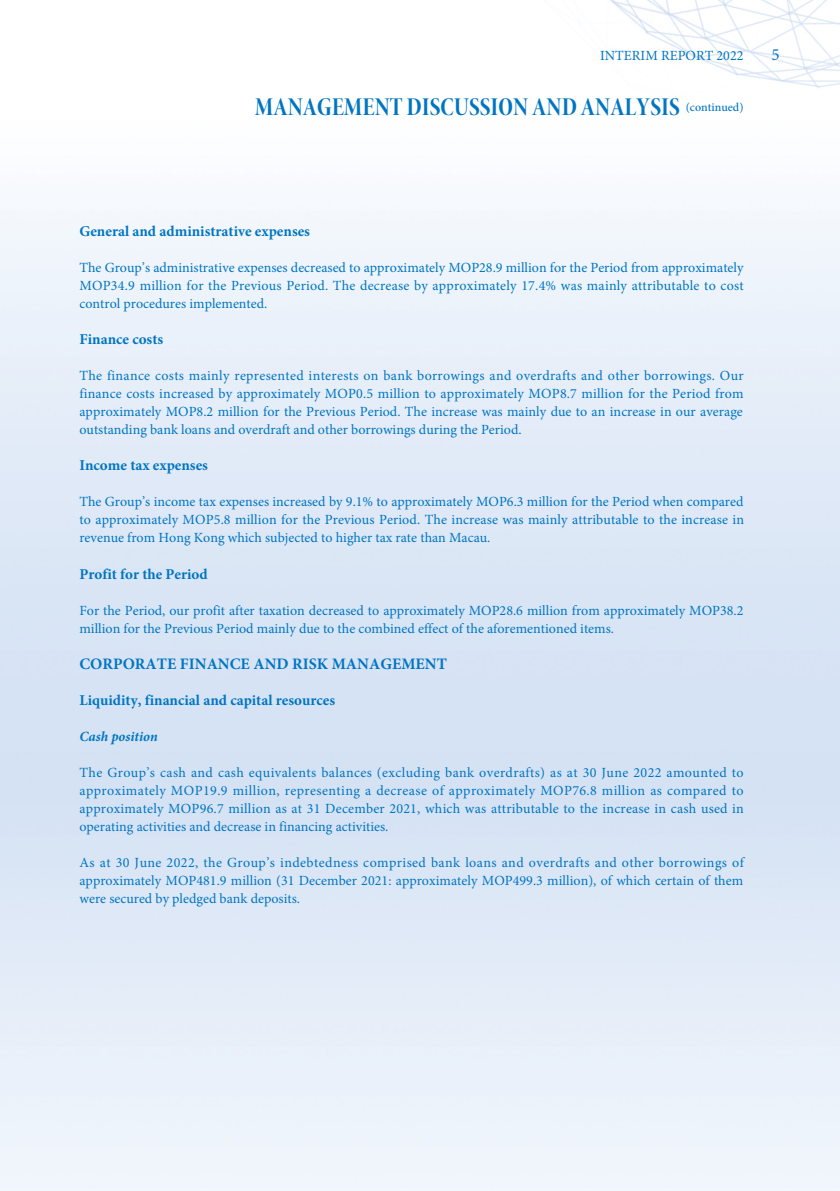
<style>
.page{position:relative;width:840px;height:1191px;background:#fff}
.page>*{position:absolute;margin:0;border:0;box-sizing:border-box;transform-origin:0 0}
.t1{font:26px "Minion Pro Bold Cn Disp";color:#0075c2}
.t2{font:17px "Minion Pro";color:#0075c2}
.t3{font:700 16px "Minion Pro";color:#0075c2}
.t4{font:700 15px "Minion Pro";color:#0075c2}
.t5{font:14px/18px "Minion Pro";color:#0075c2;text-align:justify}
.t6{font:italic 700 14px "Minion Pro";color:#0075c2}
</style>
<div class="page">
<p class="t5" style="left:599px;top:47px;width:145px">INTERIM REPORT 2022</p>
<p class="t2" style="left:771px;top:43px;width:10px">5</p>
<h1 class="t1" style="left:255px;top:90px;width:490px">MANAGEMENT DISCUSSION AND ANALYSIS <sup>(continued)</sup></h1>
<p class="t4" style="left:79px;top:221px;width:232px">General and administrative expenses</p>
<p class="t5" style="left:79px;top:259px;width:665px">The Group’s administrative expenses decreased to approximately MOP28.9 million for the Period from approximately MOP34.9 million for the Previous Period. The decrease by approximately 17.4% was mainly attributable to cost control procedures implemented.</p>
<p class="t4" style="left:79px;top:329px;width:85px">Finance costs</p>
<p class="t5" style="left:79px;top:367px;width:665px">The finance costs mainly represented interests on bank borrowings and overdrafts and other borrowings. Our finance costs increased by approximately MOP0.5 million to approximately MOP8.7 million for the Period from approximately MOP8.2 million for the Previous Period. The increase was mainly due to an increase in our average outstanding bank loans and overdraft and other borrowings during the Period.</p>
<p class="t4" style="left:79px;top:455px;width:130px">Income tax expenses</p>
<p class="t5" style="left:79px;top:493px;width:665px">The Group’s income tax expenses increased by 9.1% to approximately MOP6.3 million for the Period when compared to approximately MOP5.8 million for the Previous Period. The increase was mainly attributable to the increase in revenue from Hong Kong which subjected to higher tax rate than Macau.</p>
<p class="t4" style="left:79px;top:563px;width:130px">Profit for the Period</p>
<p class="t5" style="left:79px;top:601px;width:665px">For the Period, our profit after taxation decreased to approximately MOP28.6 million from approximately MOP38.2 million for the Previous Period mainly due to the combined effect of the aforementioned items.</p>
<p class="t3" style="left:79px;top:652px;width:369px">CORPORATE FINANCE AND RISK MANAGEMENT</p>
<p class="t4" style="left:79px;top:689px;width:257px">Liquidity, financial and capital resources</p>
<p class="t6" style="left:79px;top:726px;width:80px">Cash position</p>
<p class="t5" style="left:79px;top:763px;width:665px">The Group’s cash and cash equivalents balances (excluding bank overdrafts) as at 30 June 2022 amounted to approximately MOP19.9 million, representing a decrease of approximately MOP76.8 million as compared to approximately MOP96.7 million as at 31 December 2021, which was attributable to the increase in cash used in operating activities and decrease in financing activities.</p>
<p class="t5" style="left:79px;top:853px;width:665px">As at 30 June 2022, the Group’s indebtedness comprised bank loans and overdrafts and other borrowings of approximately MOP481.9 million (31 December 2021: approximately MOP499.3 million), of which certain of them were secured by pledged bank deposits.</p>
</div>
